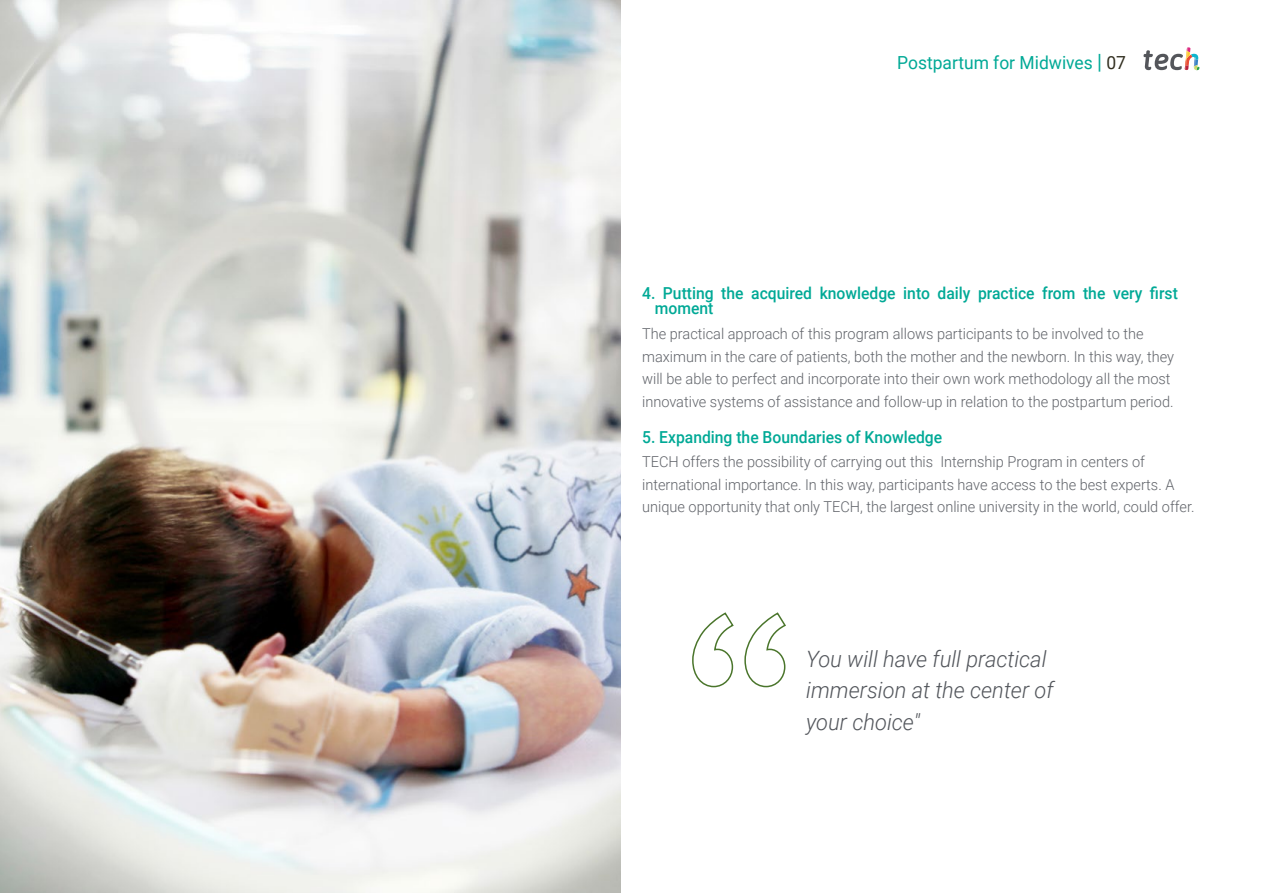
<style>
.page{position:relative;width:1263px;height:893px;background:#fff}
.page>*{position:absolute;margin:0;border:0;box-sizing:border-box;transform-origin:0 0}
.t1{font:italic 300 22.5px/31.5px "Roboto";color:#52555b}
.t2{font:18px "Roboto";color:#00a996}
.t3{font:500 16.5px/15px "Roboto";color:#00a996;scale:.95 1}
.t4{font:300 15px/22.5px "Roboto";color:#61646a}
.s1{font-size:21px;color:#00aa97}
.s2{color:#312e20}
</style>
<div class="page">
<img style="left:0;top:0;width:621px;height:893px">
<svg style="left:692px;top:612px;width:94px;height:76px"></svg>
<svg style="left:1143px;top:47px;width:56px;height:24px"></svg>
<p class="t2" style="left:897px;top:50px;width:230px">Postpartum for Midwives <span class="s1">|</span> <span class="s2">07</span></p>
<p class="t3" style="left:655px;top:285px;width:552px;text-indent:-13px">4. Putting the acquired knowledge into daily practice from the very first moment</p>
<p class="t4" style="left:642px;top:322px;width:533px">The practical approach of this program allows participants to be involved to the maximum in the care of patients, both the mother and the newborn. In this way, they will be able to perfect and incorporate into their own work methodology all the most innovative systems of assistance and follow-up in relation to the postpartum period.</p>
<p class="t3" style="left:642px;top:429px;width:317px">5. Expanding the Boundaries of Knowledge</p>
<p class="t4" style="left:642px;top:450px;width:554px">TECH offers the possibility of carrying out this Internship Program in centers of international importance. In this way, participants have access to the best experts. A unique opportunity that only TECH, the largest online university in the world, could offer.</p>
<h1 class="t1" style="left:806px;top:642px;width:249px">You will have full practical immersion at the center of your choice"</h1>
</div>
